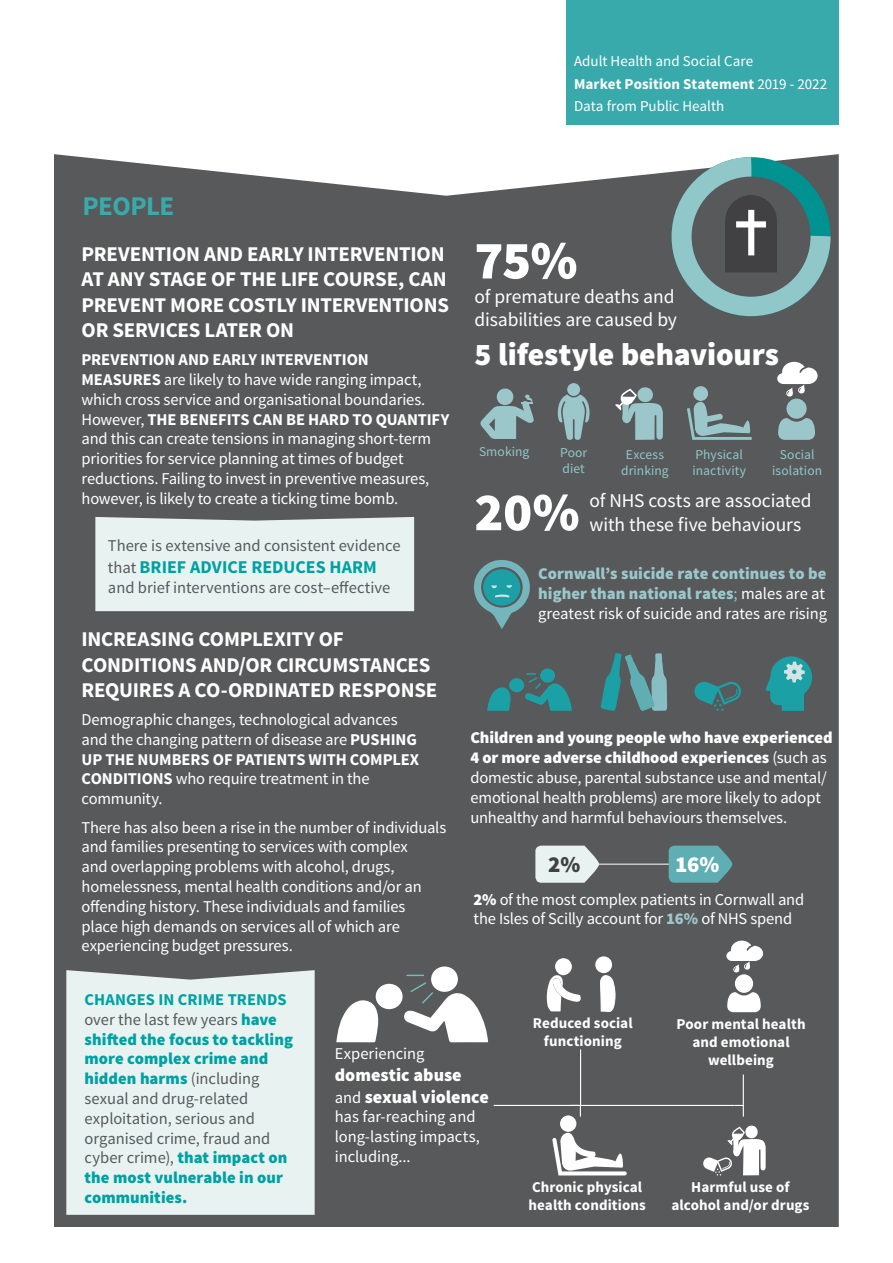
<style>
.page{position:relative;width:893px;height:1263px;background:#fff}
.page>*{position:absolute;margin:0;border:0;box-sizing:border-box;transform-origin:0 0}
.t1{font:900 54px "Source Sans Pro";color:#fff}
.t2{font:900 31.5px "Source Sans Pro";letter-spacing:-.005em;color:#fff}
.t3{font:700 27px "Source Sans Pro";letter-spacing:-.025em;color:#39aaac}
.t4{font:900 22.8px "Source Sans Pro";color:#fff}
.t5{font:900 22.8px "Source Sans Pro";color:#414042}
.t6{font:700 21px/25.2px "Source Sans Pro";letter-spacing:-.01em;color:#fff}
.t7{font:19.5px/23.4px "Source Sans Pro";letter-spacing:-.005em;color:#fff}
.t8{font:900 18px/21.6px "Source Sans Pro";color:#fff}
.t9{font:700 18px "Source Sans Pro";color:#00a1a2}
.t10{font:16.5px/19.8px "Source Sans Pro";letter-spacing:-.01em;color:#fff}
.t11{font:16.5px/19.8px "Source Sans Pro";color:#58595b}
.t12{font:900 16.5px/19.8px "Source Sans Pro";color:#9bc7cb;text-align:justify}
.t13{font:700 15px/18px "Source Sans Pro";letter-spacing:.005em;color:#fff;text-align:center}
.t14{font:15px/22.2px "Source Sans Pro";color:#fff}
.t15{font:13.5px/16.2px "Source Sans Pro";letter-spacing:.005em;color:#90c8c9}
.s1{font-weight:700}
.s2{font-weight:400;font-size:16.5px;color:#58595b}
.s3{font-weight:400}
.s4{font-weight:400;color:#fff}
.s5{font-weight:700;color:#00a1a2}
.s6{font-weight:900;color:#00a1a2}
.s7{font-weight:900}
.s8{font-weight:900;color:#9bc7cb}
.s9{font-weight:400;font-size:16.5px}
</style>
<div class="page">
<div style="left:54px;top:154px;width:785px;height:1073px;background:#58595b"></div>
<div style="left:95px;top:517px;width:319px;height:94px;background:#e7f2f1"></div>
<div style="left:66px;top:970px;width:249px;height:245px;background:#e7f2f1"></div>
<div style="left:567px;top:0;width:272px;height:125px;background:#39aaac"></div>
<svg style="left:672px;top:157px;width:158px;height:159px;background:#637f80"></svg>
<div style="left:497px;top:388px;width:16px;height:17px;background:#9bc7cb;border-radius:50%"></div>
<svg style="left:480px;top:395px;width:54px;height:46px;background:#7c9497"></svg>
<svg style="left:557px;top:394px;width:33px;height:46px;background:#819da0"></svg>
<div style="left:567px;top:383px;width:13px;height:13px;background:#9bc7cb;border-radius:50%"></div>
<svg style="left:615px;top:386px;width:48px;height:54px;background:#839a9d"></svg>
<div style="left:693px;top:386px;width:15px;height:15px;background:#9bc7cb;border-radius:50%"></div>
<svg style="left:685px;top:402px;width:70px;height:39px;background:#718587"></svg>
<svg style="left:778px;top:418px;width:37px;height:22px"></svg>
<div style="left:786px;top:399px;width:21px;height:20px;background:#9bc7cb;border-radius:50%"></div>
<svg style="left:777px;top:362px;width:41px;height:35px"></svg>
<svg style="left:473px;top:559px;width:58px;height:70px;background:#52888b"></svg>
<svg style="left:487px;top:687px;width:24px;height:24px"></svg>
<div style="left:509px;top:678px;width:15px;height:14px;background:#1aa0a5;border-radius:50%"></div>
<svg style="left:540px;top:668px;width:15px;height:15px"></svg>
<svg style="left:525px;top:673px;width:47px;height:38px;background:#397b7e"></svg>
<svg style="left:694px;top:680px;width:48px;height:31px"></svg>
<svg style="left:765px;top:656px;width:47px;height:55px;background:#3d9296"></svg>
<svg style="left:600px;top:653px;width:67px;height:58px;background:#568689"></svg>
<svg style="left:336px;top:999px;width:43px;height:43px"></svg>
<div style="left:376px;top:984px;width:27px;height:25px;background:#fff;border-radius:50%"></div>
<div style="left:431px;top:966px;width:27px;height:26px;background:#fff;border-radius:50%"></div>
<svg style="left:404px;top:975px;width:84px;height:67px"></svg>
<svg style="left:727px;top:992px;width:34px;height:20px"></svg>
<div style="left:735px;top:974px;width:18px;height:19px;background:#fff;border-radius:50%"></div>
<svg style="left:726px;top:940px;width:37px;height:33px"></svg>
<div style="left:560px;top:1115px;width:16px;height:17px;background:#fff;border-radius:50%"></div>
<svg style="left:550px;top:1133px;width:79px;height:44px"></svg>
<svg style="left:703px;top:1124px;width:63px;height:51px"></svg>
<svg style="left:600px;top:975px;width:16px;height:37px"></svg>
<div style="left:555px;top:958px;width:17px;height:17px;background:#fff;border-radius:50%"></div>
<div style="left:595px;top:956px;width:17px;height:17px;background:#fff;border-radius:50%"></div>
<svg style="left:546px;top:975px;width:35px;height:36px"></svg>
<hr style="left:571px;top:1105px;width:163px;height:1px;background:#fff">
<div style="left:493px;top:1048px;width:89px;height:68px;background:#58595b"></div>
<svg style="left:734px;top:1104px;width:10px;height:12px"></svg>
<hr style="left:743px;top:1074px;width:1px;height:30px;background:#fff">
<hr style="left:559px;top:864px;width:150px;height:1px;background:#fff">
<svg style="left:535px;top:846px;width:64px;height:37px;background:#d6e0df"></svg>
<svg style="left:669px;top:846px;width:63px;height:37px;background:#5da4aa"></svg>
<p class="t14" style="left:574px;top:51px;width:255px">Adult Health and Social Care<br><span class="s1">Market Position Statement</span> 2019 - 2022<br>Data from Public Health</p>
<h3 class="t3" style="left:82px;top:189px;width:93px">PEOPLE</h3>
<p class="t6" style="left:82px;top:242px;width:369px">PREVENTION AND EARLY INTERVENTION<br>AT ANY STAGE OF THE LIFE COURSE, CAN<br>PREVENT MORE COSTLY INTERVENTIONS<br>OR SERVICES LATER ON</p>
<p class="t10" style="left:81px;top:350px;width:369px"><span class="s1">PREVENTION AND EARLY INTERVENTION MEASURES</span> are likely to have wide ranging impact, which cross service and organisational boundaries.<br>However, <span class="s1">THE BENEFITS CAN BE HARD TO QUANTIFY </span>and this can create tensions in managing short-term priorities for service planning at times of budget reductions. Failing to invest in preventive measures, however, is likely to create a ticking time bomb.</p>
<p class="t11" style="left:108px;top:536px;width:294px">There is extensive and consistent evidence</p>
<p class="t9" style="left:108px;top:555px;width:271px"><span class="s2">that</span> BRIEF ADVICE REDUCES HARM</p>
<p class="t11" style="left:108px;top:577px;width:284px">and brief interventions are cost–effective</p>
<h1 class="t1" style="left:474px;top:225px;width:105px">75%</h1>
<p class="t7" style="left:475px;top:285px;width:204px">of premature deaths and disabilities are caused by</p>
<h2 class="t2" style="left:475px;top:334px;width:306px">5 lifestyle behaviours</h2>
<p class="t15" style="left:479px;top:443px;width:52px">Smoking</p>
<p class="t15" style="left:560px;top:444px;width:29px">Poor diet</p>
<p class="t15" style="left:621px;top:446px;width:49px;text-align:center">Excess drinking</p>
<p class="t15" style="left:692px;top:446px;width:55px">Physical inactivity</p>
<p class="t15" style="left:772px;top:446px;width:51px;text-align:center">Social isolation</p>
<h1 class="t1" style="left:474px;top:477px;width:107px">20%</h1>
<p class="t7" style="left:590px;top:489px;width:224px">of NHS costs are associated with these five behaviours</p>
<p class="t12" style="left:538px;top:564px;width:290px">Cornwall’s suicide rate continues to be higher than national rates<span class="s3">;</span> <span class="s4">males are at greatest risk of suicide and rates are rising</span></p>
<p class="t6" style="left:82px;top:627px;width:357px">INCREASING COMPLEXITY OF<br>CONDITIONS AND/OR CIRCUMSTANCES<br>REQUIRES A CO-ORDINATED RESPONSE</p>
<p class="t10" style="left:82px;top:710px;width:339px">Demographic changes, technological advances and the changing pattern of disease are <span class="s1">PUSHING UP THE NUMBERS OF PATIENTS WITH COMPLEX CONDITIONS</span> who require treatment in the community.</p>
<p class="t10" style="left:82px;top:817px;width:366px">There has also been a rise in the number of individuals and families presenting to services with complex<br>and overlapping problems with alcohol, drugs, homelessness, mental health conditions and/or an offending history. These individuals and families<br>place high demands on services all of which are experiencing budget pressures.</p>
<p class="t11" style="left:85px;top:990px;width:210px"><span class="s5">CHANGES IN CRIME TRENDS </span>over the last few years <span class="s6">have shifted the focus to tackling more complex crime and hidden harms</span> (including sexual and drug-related exploitation, serious and organised crime, fraud and cyber crime), <span class="s6">that impact on the most vulnerable in our communities.</span></p>
<p class="t10" style="left:470px;top:728px;width:364px"><span class="s7">Children and young people who have experienced 4 or more adverse childhood experiences</span> (such as domestic abuse, parental substance use and mental/ emotional health problems) are more likely to adopt unhealthy and harmful behaviours themselves.</p>
<h3 class="t5" style="left:548px;top:849px;width:34px">2%</h3>
<h3 class="t4" style="left:675px;top:849px;width:46px">16%</h3>
<p class="t10" style="left:474px;top:889px;width:332px"><span class="s7">2%</span> of the most complex patients in Cornwall and the Isles of Scilly account for <span class="s8">16%</span> of NHS spend</p>
<p class="t13" style="left:533px;top:1015px;width:101px">Reduced social functioning</p>
<p class="t13" style="left:676px;top:1015px;width:131px">Poor mental health and emotional wellbeing</p>
<p class="t10" style="left:335px;top:1044px;width:91px">Experiencing</p>
<p class="t8" style="left:335px;top:1065px;width:156px">domestic abuse <span class="s9">and</span> sexual violence</p>
<p class="t10" style="left:335px;top:1107px;width:147px">has far-reaching and long-lasting impacts, including...</p>
<p class="t13" style="left:528px;top:1178px;width:119px;text-align:left">Chronic physical health conditions</p>
<p class="t13" style="left:671px;top:1178px;width:140px">Harmful use of alcohol and/or drugs</p>
</div>
